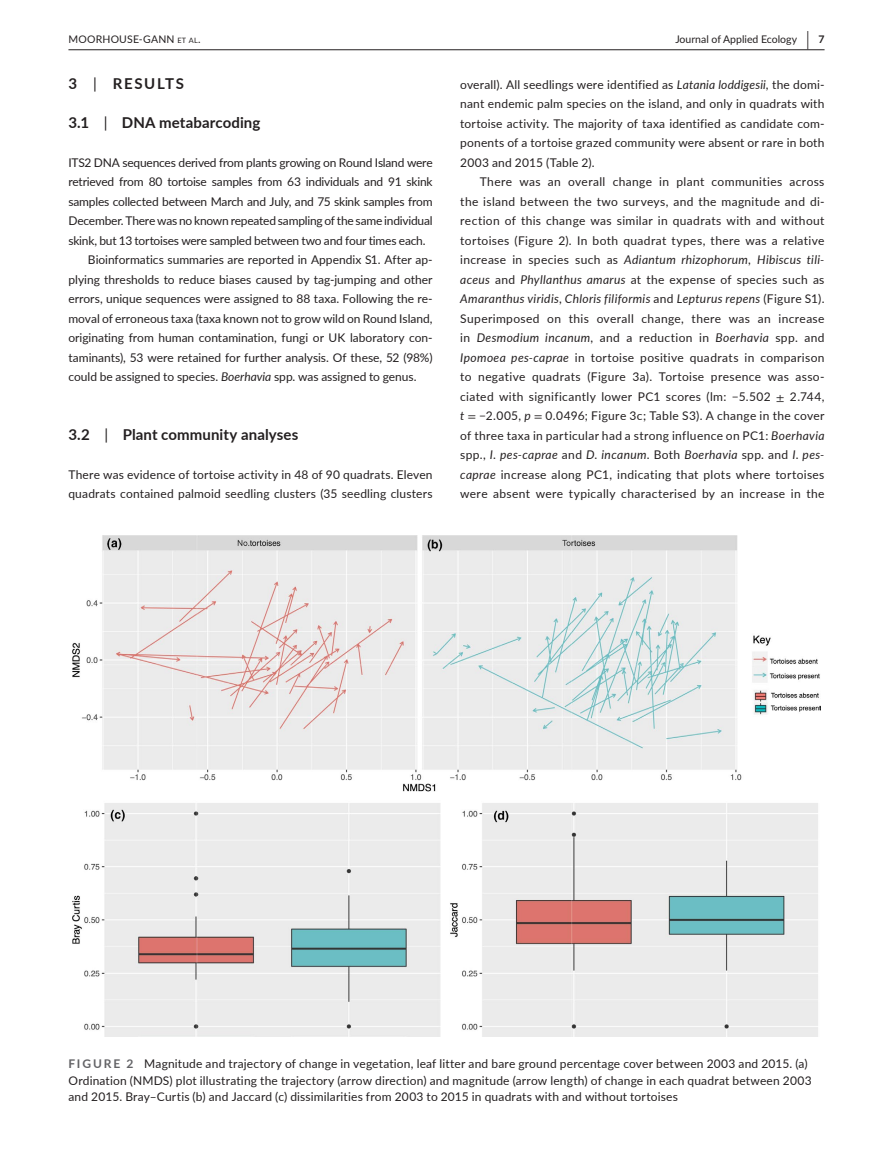
<style>
.page{position:relative;width:893px;height:1174px;background:#fff}
.page>*{position:absolute;margin:0;border:0;box-sizing:border-box;transform-origin:0 0}
.t1{font:700 15px "Lato";letter-spacing:.01em;color:#231f20}
.t2{font:700 15px "Lato";letter-spacing:.105em;color:#231f20}
.t3{font:12px/19.5px "Lato";color:#231f20}
.t4{font:12px "Lato";letter-spacing:-.02em;color:#231f20}
.t5{font:10.5px "Lato";color:#231f20}
.t6{font:10.5px "Lato";letter-spacing:.02em;color:#231f20}
.s1{font-size:7.35px}
.s2{font-weight:700;font-size:19.5px}
.s3{font-weight:700}
.s4{font-weight:400}
.s5{font-style:italic}
.s6{font-family:"STIX"}
.s7{font-weight:700;color:#636366}
</style>
<div class="page">
<hr style="left:68px;top:49px;width:756px;height:1px;background:#231f20">
<img style="left:72px;top:535px;width:749px;height:501px">
<p class="t6" style="left:68px;top:31px;width:134px">MOORHOUSE-GANN <span class="s1">et al</span>.</p>
<p class="t5" style="left:675px;top:31px;width:151px">Journal of Applied Ecology <span class="s2">|</span> <span class="s3">7</span></p>
<p class="t2" style="left:68px;top:72px;width:117px">3 <span class="s4">|</span> RESULTS</p>
<p class="t1" style="left:68px;top:111px;width:193px">3.1 <span class="s4">|</span> DNA metabarcoding</p>
<p class="t4" style="left:68px;top:154px;width:366px">ITS2 DNA sequences derived from plants growing on Round Island were</p>
<p class="t4" style="left:68px;top:173px;width:366px">retrieved from 80 tortoise samples from 63 individuals and 91 skink</p>
<p class="t4" style="left:68px;top:193px;width:366px">samples collected between March and July, and 75 skink samples from</p>
<p class="t3" style="left:68px;top:210px;width:366px">December. There was no known repeated sampling of the same individual</p>
<p class="t4" style="left:68px;top:232px;width:359px">skink, but 13 tortoises were sampled between two and four times each.</p>
<p class="t3" style="left:88px;top:249px;width:346px">Bioinformatics summaries are reported in Appendix S1. After ap-</p>
<p class="t3" style="left:68px;top:269px;width:366px">plying thresholds to reduce biases caused by tag-jumping and other</p>
<p class="t3" style="left:68px;top:288px;width:366px">errors, unique sequences were assigned to 88 taxa. Following the re-</p>
<p class="t3" style="left:68px;top:308px;width:366px">moval of erroneous taxa (taxa known not to grow wild on Round Island,</p>
<p class="t3" style="left:68px;top:327px;width:366px">originating from human contamination, fungi or UK laboratory con-</p>
<p class="t3" style="left:68px;top:347px;width:366px">taminants), 53 were retained for further analysis. Of these, 52 (98%)</p>
<p class="t3" style="left:68px;top:366px;width:350px">could be assigned to species. <span class="s5">Boerhavia</span> spp. was assigned to genus.</p>
<p class="t3" style="left:460px;top:74px;width:366px;text-align:justify">overall). All seedlings were identified as <span class="s5">Latania loddigesii</span>, the domi&shy;nant endemic palm species on the island, and only in quadrats with tortoise activity. The majority of taxa identified as candidate com&shy;ponents of a tortoise grazed community were absent or rare in both 2003 and 2015 (Table 2).</p>
<p class="t3" style="left:460px;top:171px;width:366px;text-align:justify;text-indent:20px">There was an overall change in plant communities across the island between the two surveys, and the magnitude and di&shy;rection of this change was similar in quadrats with and without tortoises (Figure 2). In both quadrat types, there was a relative increase in species such as <span class="s5">Adiantum rhizophorum</span>, <span class="s5">Hibiscus tili&shy;aceus</span> and <span class="s5">Phyllanthus amarus</span> at the expense of species such as <span class="s5">Amaranthus viridis</span>, <span class="s5">Chloris filiformis</span> and <span class="s5">Lepturus repens</span> (Figure S1).<br>Superimposed on this overall change, there was an increase in <span class="s5">Desmodium incanum</span>, and a reduction in <span class="s5">Boerhavia</span> spp. and <span class="s5">Ipomoea pes-caprae</span> in tortoise positive quadrats in comparison to negative quadrats (Figure 3a). Tortoise presence was asso&shy;ciated with significantly lower PC1 scores (lm: −5.502 <span class="s6">±</span> 2.744, <span class="s5">t</span> <span class="s6">=</span> −2.005, <span class="s5">p</span> <span class="s6">=</span> 0.0496; Figure 3c; Table S3). A change in the cover of three taxa in particular had a strong influence on PC1: <span class="s5">Boerhavia </span>spp., <span class="s5">I</span>. <span class="s5">pes-caprae</span> and <span class="s5">D</span>. <span class="s5">incanum</span>. Both <span class="s5">Boerhavia</span> spp. and <span class="s5">I. pes&shy;caprae</span> increase along PC1, indicating that plots where tortoises were absent were typically characterised by an increase in the</p>
<p class="t1" style="left:68px;top:423px;width:231px">3.2 <span class="s4">|</span> Plant community analyses</p>
<p class="t3" style="left:68px;top:464px;width:366px">There was evidence of tortoise activity in 48 of 90 quadrats. Eleven quadrats contained palmoid seedling clusters (35 seedling clusters</p>
<p class="t3" style="left:68px;top:1055px;width:745px;line-height:16.5px"><span class="s7">FIGURE 2</span> Magnitude and trajectory of change in vegetation, leaf litter and bare ground percentage cover between 2003 and 2015. (a)<br>Ordination (NMDS) plot illustrating the trajectory (arrow direction) and magnitude (arrow length) of change in each quadrat between 2003 and 2015. Bray–Curtis (b) and Jaccard (c) dissimilarities from 2003 to 2015 in quadrats with and without tortoises</p>
</div>
